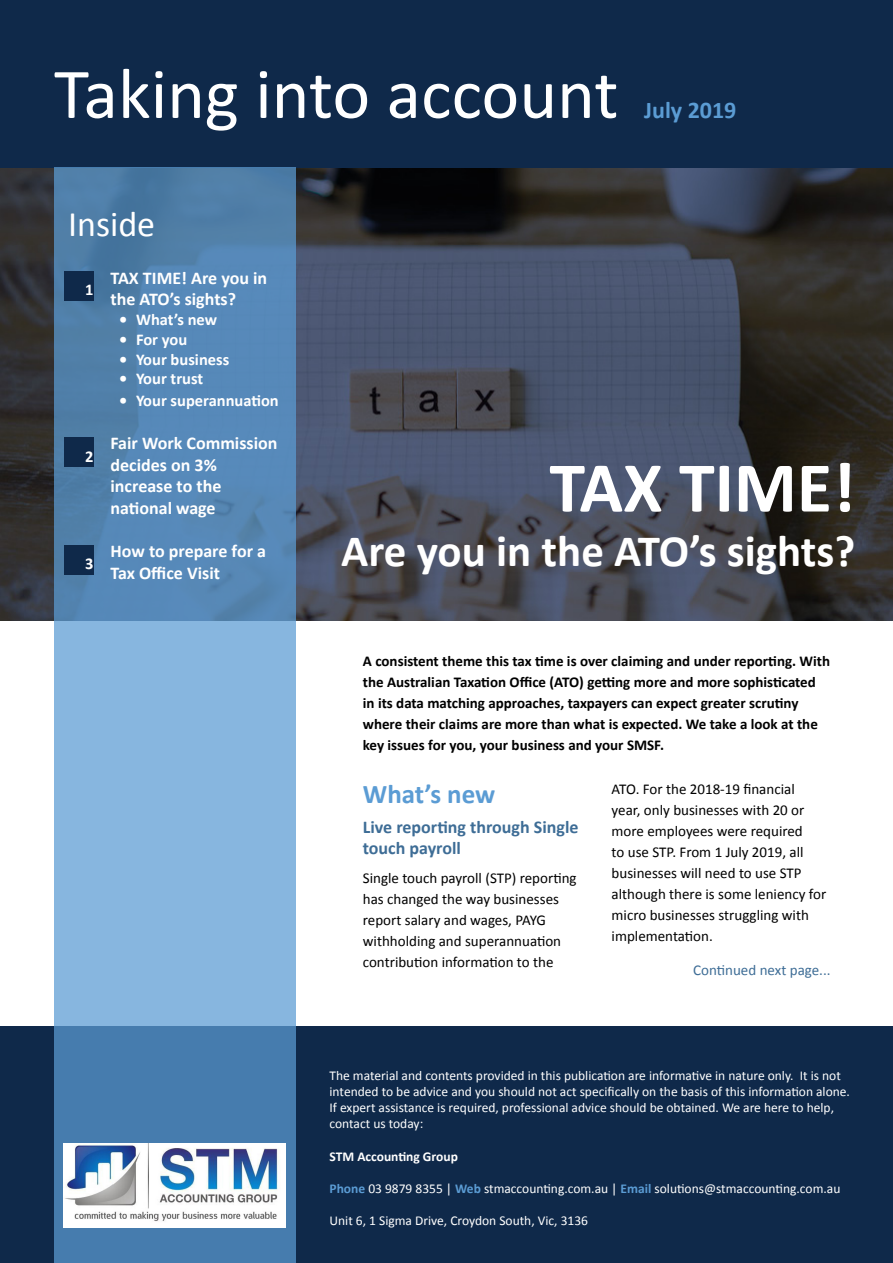
<style>
.page{position:relative;width:893px;height:1263px;background:#fff}
.page>*{position:absolute;margin:0;border:0;box-sizing:border-box;transform-origin:0 0}
.t1{font:72px "Calibri";color:#fff}
.t2{font:700 72px "Calibri";color:#fff}
.t3{font:700 45px "Calibri";color:#fff}
.t4{font:36px "Calibri";color:#fff}
.t5{font:700 27px "Calibri";color:#5b9cd4}
.t6{font:700 24px "Calibri";color:#5b9cd4}
.t7{font:700 18px/21.6px "Calibri";color:#fff}
.t8{font:700 18px/21px "Calibri";color:#3e6d96}
.t9{font:700 16.5px "Calibri";color:#fff}
.t10{font:15px/21px "Calibri";color:#000}
.t11{font:700 15px/21px "Calibri";color:#000}
.t12{font:15px "Calibri";color:#3e6d96}
.t13{font:13.5px/16.2px "Calibri";color:#fff}
.t14{font:700 13.5px "Calibri";color:#fff}
.s1{font-weight:700;color:#5b9cd4}
</style>
<div class="page">
<img style="left:0;top:168px;width:893px;height:452px">
<div style="left:0;top:1027px;width:893px;height:236px;background:#0f294a"></div>
<div style="left:0;top:0;width:893px;height:168px;background:#0f294a"></div>
<svg style="left:54px;top:168px;width:242px;height:1095px;background:#6696c3"></svg>
<div style="left:64px;top:271px;width:30px;height:30px;background:#0f294a"></div>
<div style="left:64px;top:437px;width:30px;height:30px;background:#0f294a"></div>
<div style="left:64px;top:545px;width:30px;height:30px;background:#0f294a"></div>
<img style="left:64px;top:1144px;width:222px;height:84px">
<h1 class="t1" style="left:54px;top:48px;width:566px">Taking into account</h1>
<h3 class="t6" style="left:644px;top:95px;width:94px">July 2019</h3>
<h3 class="t4" style="left:68px;top:202px;width:89px">Inside</h3>
<p class="t9" style="left:85px;top:279px;width:10px">1</p>
<p class="t9" style="left:85px;top:446px;width:10px">2</p>
<p class="t9" style="left:85px;top:553px;width:10px">3</p>
<h3 class="t7" style="left:111px;top:267px;width:158px">TAX TIME! Are you in the ATO’s sights?</h3>
<p class="t9" style="left:119px;top:309px;width:99px">• What’s new</p>
<p class="t9" style="left:119px;top:329px;width:70px">• For you</p>
<p class="t9" style="left:119px;top:348px;width:112px">• Your business</p>
<p class="t9" style="left:119px;top:368px;width:86px">• Your trust</p>
<p class="t9" style="left:119px;top:390px;width:161px">• Your superannuation</p>
<h3 class="t7" style="left:111px;top:432px;width:168px">Fair Work Commission decides on 3% increase to the national wage</h3>
<h3 class="t7" style="left:111px;top:540px;width:157px">How to prepare for a<br>Tax Office Visit</h3>
<h1 class="t2" style="left:549px;top:442px;width:307px">TAX TIME!</h1>
<h2 class="t3" style="left:341px;top:522px;width:516px">Are you in the ATO’s sights?</h2>
<p class="t11" style="left:363px;top:651px;width:469px">A consistent theme this tax time is over claiming and under reporting. With the Australian Taxation Office (ATO) getting more and more sophisticated in its data matching approaches, taxpayers can expect greater scrutiny where their claims are more than what is expected. We take a look at the key issues for you, your business and your SMSF.</p>
<h3 class="t5" style="left:363px;top:777px;width:134px">What’s new</h3>
<h3 class="t8" style="left:363px;top:816px;width:217px">Live reporting through Single touch payroll</h3>
<p class="t10" style="left:363px;top:868px;width:215px">Single touch payroll (STP) reporting has changed the way businesses report salary and wages, PAYG withholding and superannuation contribution information to the</p>
<p class="t10" style="left:612px;top:779px;width:216px">ATO. For the 2018-19 financial year, only businesses with 20 or more employees were required<br>to use STP. From 1 July 2019, all businesses will need to use STP although there is some leniency for micro businesses struggling with implementation.</p>
<p class="t12" style="left:693px;top:961px;width:139px">Continued next page...</p>
<p class="t13" style="left:330px;top:1067px;width:522px">The material and contents provided in this publication are informative in nature only. It is not intended to be advice and you should not act specifically on the basis of this information alone.<br>If expert assistance is required, professional advice should be obtained. We are here to help, contact us today:</p>
<p class="t14" style="left:330px;top:1147px;width:130px">STM Accounting Group</p>
<p class="t13" style="left:330px;top:1180px;width:512px"><span class="s1">Phone</span> 03 9879 8355 | <span class="s1">Web</span> stmaccounting.com.au | <span class="s1">Email</span> solutions@stmaccounting.com.au</p>
<p class="t13" style="left:330px;top:1213px;width:260px">Unit 6, 1 Sigma Drive, Croydon South, Vic, 3136</p>
</div>
